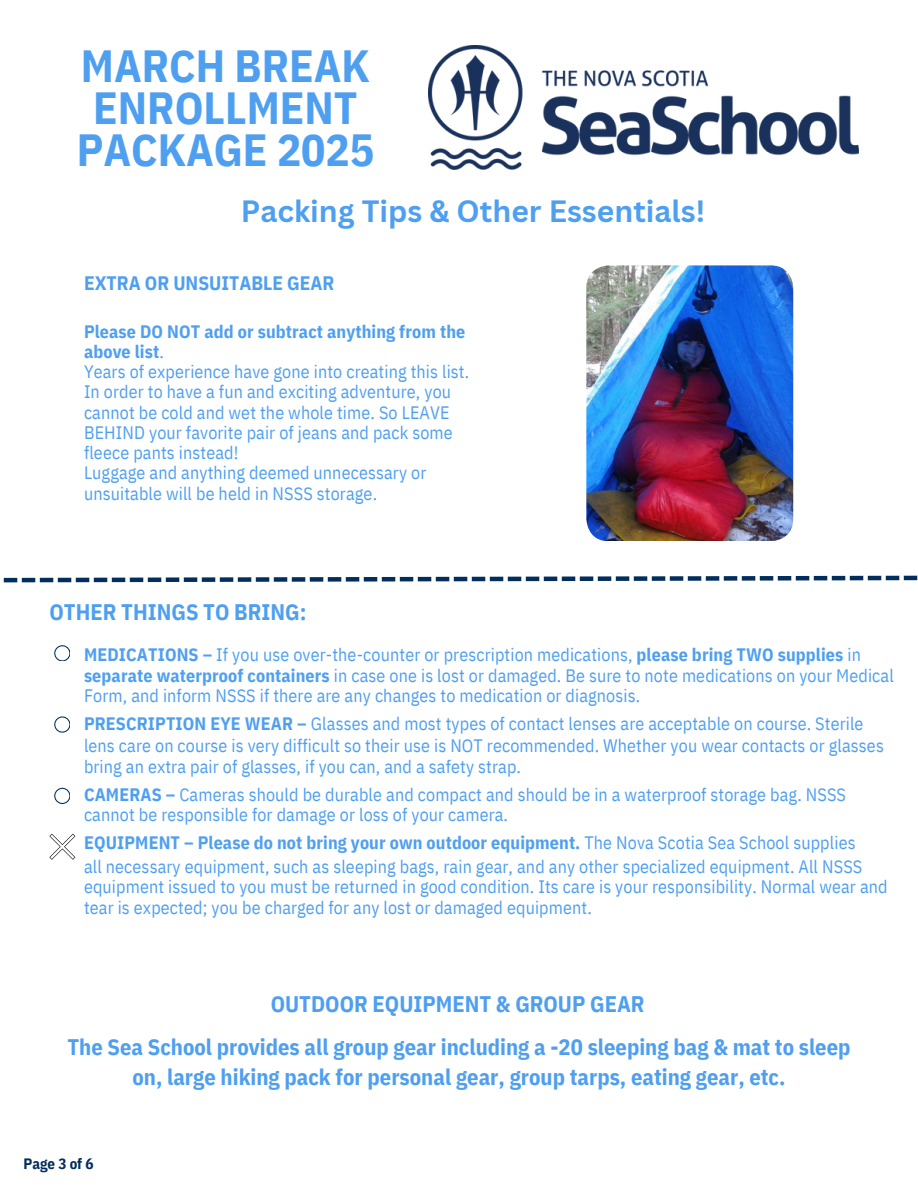
<style>
.page{position:relative;width:918px;height:1188px;background:#fff}
.page>*{position:absolute;margin:0;border:0;box-sizing:border-box;transform-origin:0 0}
.t1{font:700 45px/41.7px "IBM Plex Sans Cond";color:#4f9ff1;text-align:center}
.t2{font:700 30px "Canva Sans";color:#4f9ff1}
.t3{font:700 22.5px/30.3px "IBM Plex Sans Cond";color:#4f9ff1;text-align:center}
.t4{font:700 19.5px "IBM Plex Sans Cond";color:#4f9ff1}
.t5{font:18px/20.2px "IBM Plex Sans Cond";letter-spacing:.005em;color:#4f9ff1}
.t6{font:700 15px "IBM Plex Sans Cond";color:#012e5c}
.s1{font-weight:700}
</style>
<div class="page">
<img style="left:429px;top:46px;width:429px;height:124px">
<svg style="left:3px;top:576px;width:914px;height:6px"></svg>
<svg style="left:54px;top:645px;width:16px;height:16px"></svg>
<svg style="left:54px;top:716px;width:16px;height:16px"></svg>
<svg style="left:54px;top:788px;width:16px;height:16px"></svg>
<img style="left:586px;top:265px;width:207px;height:276px;border-radius:23px">
<svg style="left:49px;top:834px;width:26px;height:26px"></svg>
<p class="t1" style="left:77px;top:45px;width:299px">MARCH BREAK<br>ENROLLMENT<br>PACKAGE 2025</p>
<h2 class="t2" style="left:241px;top:190px;width:466px">Packing Tips &amp; Other Essentials!</h2>
<p class="t4" style="left:84px;top:270px;width:252px">EXTRA OR UNSUITABLE GEAR</p>
<h3 class="t5" style="left:84px;top:321px;width:387px"><span class="s1">Please DO NOT add or subtract anything from the above list</span>.<br>Years of experience have gone into creating this list.<br>In order to have a fun and exciting adventure, you cannot be cold and wet the whole time. So LEAVE BEHIND your favorite pair of jeans and pack some fleece pants instead!<br>Luggage and anything deemed unnecessary or unsuitable will be held in NSSS storage.</h3>
<h5 class="t3" style="left:49px;top:596px;width:259px">OTHER THINGS TO BRING:</h5>
<p class="t5" style="left:84px;top:644px;width:811px"><span class="s1">MEDICATIONS –</span> If you use over-the-counter or prescription medications, <span class="s1">please bring TWO supplies</span> in <span class="s1">separate waterproof containers</span> in case one is lost or damaged. Be sure to note medications on your Medical<br>Form, and inform NSSS if there are any changes to medication or diagnosis.</p>
<p class="t5" style="left:84px;top:712px;width:801px;line-height:22.5px"><span class="s1">PRESCRIPTION EYE WEAR –</span> Glasses and most types of contact lenses are acceptable on course. Sterile lens care on course is very difficult so their use is NOT recommended. Whether you wear contacts or glasses</p>
<p class="t5" style="left:84px;top:752px;width:764px;line-height:28.2px">bring an extra pair of glasses, if you can, and a safety strap.<br><span class="s1">CAMERAS –</span> Cameras should be durable and compact and should be in a waterproof storage bag. NSSS</p>
<p class="t5" style="left:84px;top:800px;width:773px;line-height:28.2px">cannot be responsible for damage or loss of your camera.<br><span class="s1">EQUIPMENT – Please do not bring your own outdoor equipment.</span> The Nova Scotia Sea School supplies</p>
<p class="t5" style="left:84px;top:856px;width:805px;line-height:20.9px">all necessary equipment, such as sleeping bags, rain gear, and any other specialized equipment. All NSSS equipment issued to you must be returned in good condition. Its care is your responsibility. Normal wear and tear is expected; you be charged for any lost or damaged equipment.</p>
<h6 class="t3" style="left:271px;top:988px;width:375px">OUTDOOR EQUIPMENT &amp; GROUP GEAR</h6>
<p class="t3" style="left:67px;top:1031px;width:785px">The Sea School provides all group gear including a -20 sleeping bag &amp; mat to sleep on, large hiking pack for personal gear, group tarps, eating gear, etc.</p>
<p class="t6" style="left:24px;top:1154px;width:72px">Page 3 of 6</p>
</div>
